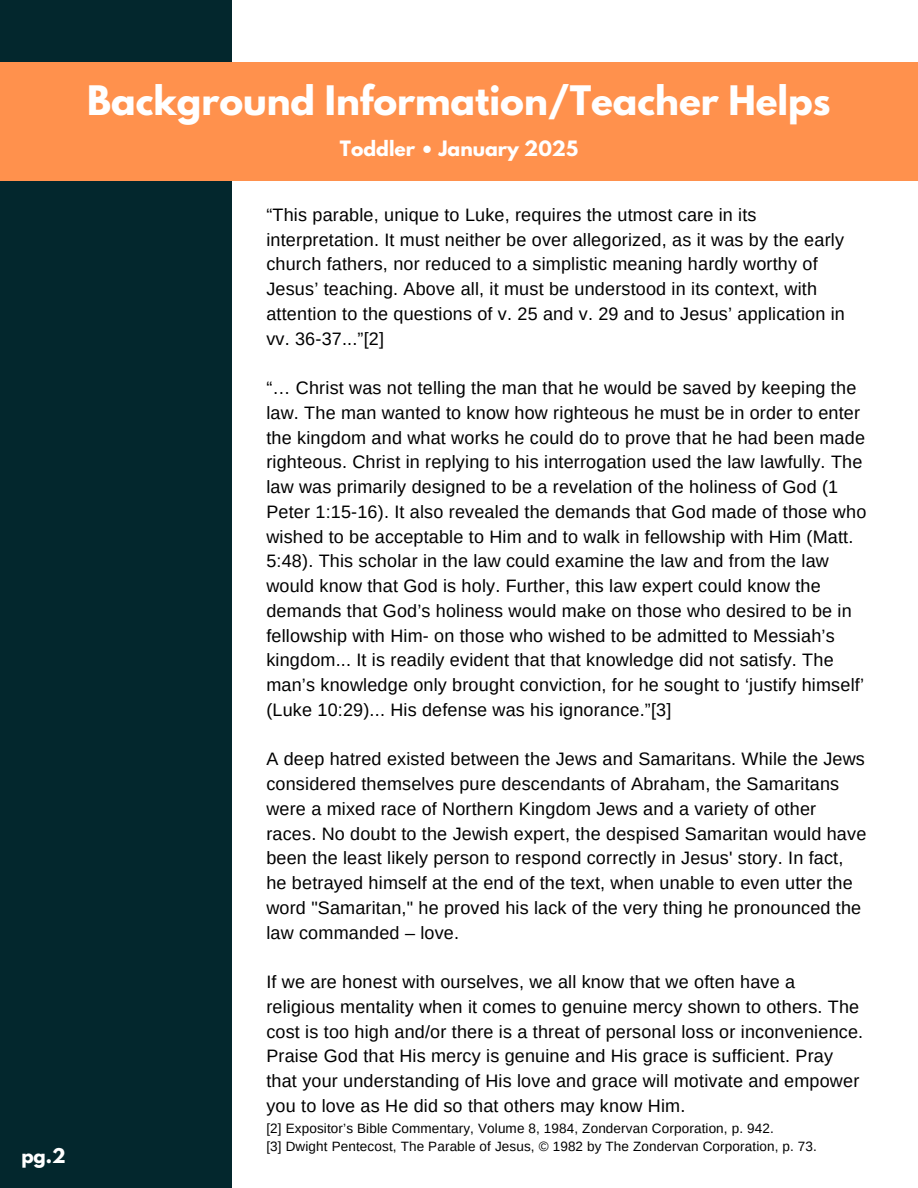
<style>
.page{position:relative;width:918px;height:1188px;background:#fff}
.page>*{position:absolute;margin:0;border:0;box-sizing:border-box;transform-origin:0 0}
.t1{font:700 36px "League Spartan";color:#fff}
.t2{font:700 18.75px "League Spartan";color:#fff}
.t3{font:18px/24.8px "Arimo";letter-spacing:.01em;color:#000}
.t4{font:700 18px "League Spartan";color:#fff}
.t5{font:13.5px "Arimo";letter-spacing:.01em;color:#000}
</style>
<div class="page">
<div style="left:0;top:0;width:232px;height:1188px;background:#03272d"></div>
<div style="left:0;top:62px;width:918px;height:119px;background:#ff914d"></div>
<p class="t4" style="left:21px;top:1146px;width:46px">pg.2</p>
<h2 class="t1" style="left:87px;top:83px;width:745px">Background Information/Teacher Helps</h2>
<h1 class="t2" style="left:340px;top:139px;width:240px">Toddler • January 2025</h1>
<h2 class="t3" style="left:266px;top:202px;width:580px">“This parable, unique to Luke, requires the utmost care in its interpretation. It must neither be over allegorized, as it was by the early church fathers, nor reduced to a simplistic meaning hardly worthy of Jesus’ teaching. Above all, it must be understood in its context, with attention to the questions of v. 25 and v. 29 and to Jesus’ application in vv. 36-37...”[2]</h2>
<p class="t3" style="left:266px;top:376px;width:601px">“… Christ was not telling the man that he would be saved by keeping the law. The man wanted to know how righteous he must be in order to enter the kingdom and what works he could do to prove that he had been made righteous. Christ in replying to his interrogation used the law lawfully. The law was primarily designed to be a revelation of the holiness of God (1<br>Peter 1:15-16). It also revealed the demands that God made of those who wished to be acceptable to Him and to walk in fellowship with Him (Matt.<br>5:48). This scholar in the law could examine the law and from the law would know that God is holy. Further, this law expert could know the demands that God’s holiness would make on those who desired to be in fellowship with Him- on those who wished to be admitted to Messiah’s kingdom... It is readily evident that that knowledge did not satisfy. The man’s knowledge only brought conviction, for he sought to ‘justify himself’ (Luke 10:29)... His defense was his ignorance.”[3]</p>
<p class="t3" style="left:266px;top:747px;width:601px">A deep hatred existed between the Jews and Samaritans. While the Jews considered themselves pure descendants of Abraham, the Samaritans were a mixed race of Northern Kingdom Jews and a variety of other races. No doubt to the Jewish expert, the despised Samaritan would have been the least likely person to respond correctly in Jesus' story. In fact, he betrayed himself at the end of the text, when unable to even utter the word "Samaritan," he proved his lack of the very thing he pronounced the law commanded – love.</p>
<p class="t3" style="left:266px;top:970px;width:598px">If we are honest with ourselves, we all know that we often have a religious mentality when it comes to genuine mercy shown to others. The cost is too high and/or there is a threat of personal loss or inconvenience.<br>Praise God that His mercy is genuine and His grace is sufficient. Pray that your understanding of His love and grace will motivate and empower you to love as He did so that others may know Him.</p>
<p class="t5" style="left:266px;top:1121px;width:509px">[2] Expositor’s Bible Commentary, Volume 8, 1984, Zondervan Corporation, p. 942.</p>
<p class="t5" style="left:266px;top:1139px;width:552px">[3] Dwight Pentecost, The Parable of Jesus, © 1982 by The Zondervan Corporation, p. 73.</p>
</div>
